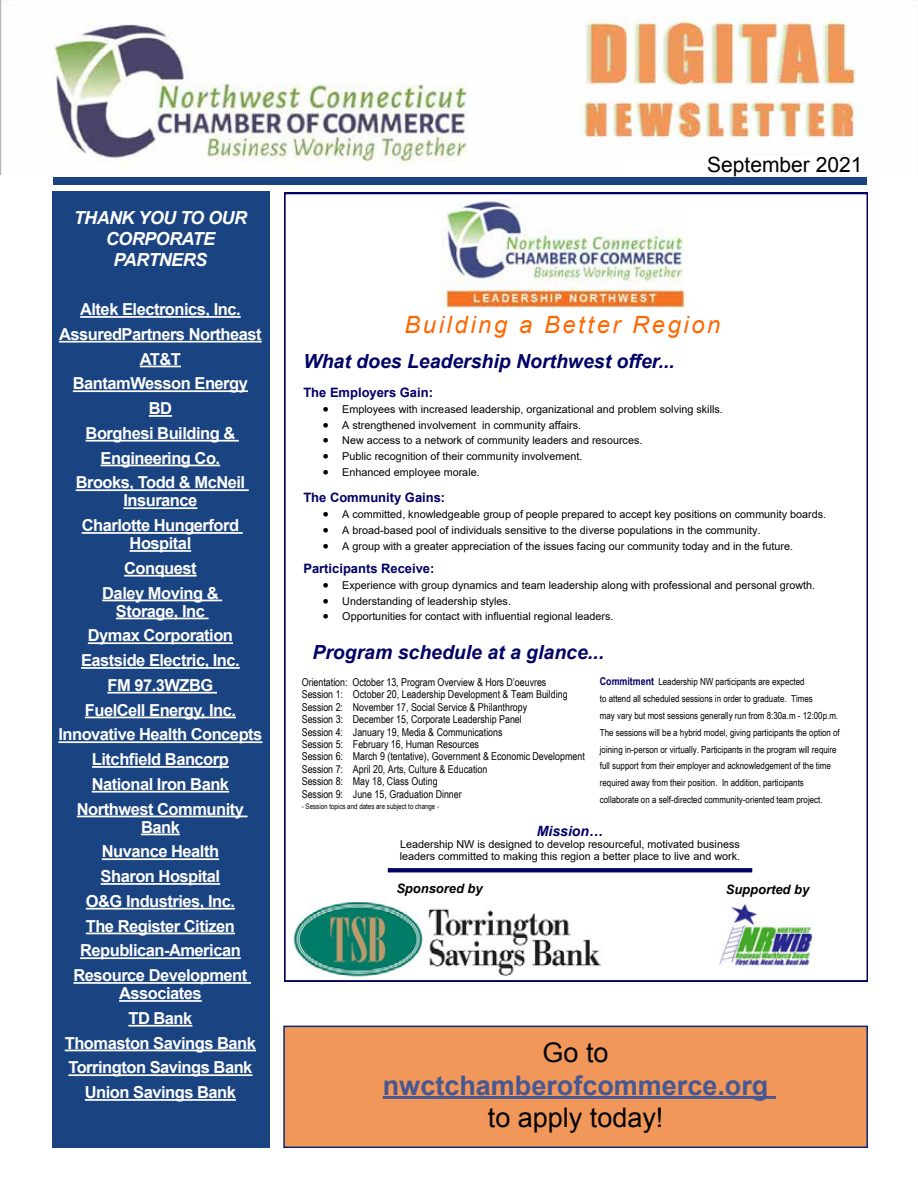
<style>
.page{position:relative;width:918px;height:1188px;background:#fff}
.page>*{position:absolute;margin:0;border:0;box-sizing:border-box;transform-origin:0 0}
.t1{font:700 27px "Arial";color:#465792}
.t2{font:27px "Arial";color:#000}
.t3{font:italic 23.85px "Arial";letter-spacing:.11em;color:#fe6700}
.t4{font:21px "Arial";color:#000}
.t5{font:italic 700 19.5px "Arial";color:#006}
.t6{font:italic 700 18px/21px "Arial";letter-spacing:-.03em;color:#fff;text-align:center}
.t7{font:700 16.5px/24.8px "Arial";letter-spacing:-.03em;color:#fff;text-align:center}
.t8{font:italic 700 14.1px "Arial";color:#006}
.t9{font:700 12.9px "Arial";color:#006}
.t10{font:italic 700 12.9px "Arial";color:#000}
.t11{font:10.8px/11.9px "Arial";color:#000}
.t12{font:10.8px/12.5px "Arial Narrow";color:#000}
.t13{font:9.75px/16.8px "Arial Narrow";color:#000}
.t14{font:7.65px "Arial Narrow";color:#000}
.s1{font-weight:700;font-size:10.8px;color:#006}
</style>
<div class="page">
<img style="left:0;top:0;width:864px;height:175px">
<div style="left:622px;top:157px;width:240px;height:19px;background:#fff"></div>
<div style="left:53px;top:191px;width:217px;height:957px;background:#1a4382"></div>
<hr style="left:80px;top:316px;width:161px;height:2px;background:#fff">
<hr style="left:59px;top:341px;width:203px;height:2px;background:#fff">
<hr style="left:140px;top:366px;width:41px;height:1px;background:#fff">
<hr style="left:73px;top:390px;width:175px;height:2px;background:#fff">
<hr style="left:149px;top:415px;width:23px;height:2px;background:#fff">
<hr style="left:86px;top:440px;width:153px;height:2px;background:#fff">
<hr style="left:101px;top:465px;width:119px;height:1px;background:#fff">
<hr style="left:76px;top:489px;width:173px;height:2px;background:#fff">
<hr style="left:123px;top:507px;width:74px;height:2px;background:#fff">
<hr style="left:82px;top:532px;width:161px;height:2px;background:#fff">
<hr style="left:130px;top:550px;width:61px;height:2px;background:#fff">
<hr style="left:124px;top:575px;width:73px;height:2px;background:#fff">
<hr style="left:102px;top:600px;width:120px;height:1px;background:#fff">
<hr style="left:116px;top:618px;width:93px;height:1px;background:#fff">
<hr style="left:88px;top:642px;width:145px;height:2px;background:#fff">
<hr style="left:81px;top:667px;width:159px;height:2px;background:#fff">
<hr style="left:107px;top:692px;width:110px;height:2px;background:#fff">
<hr style="left:85px;top:717px;width:151px;height:1px;background:#fff">
<hr style="left:58px;top:741px;width:204px;height:2px;background:#fff">
<hr style="left:92px;top:766px;width:137px;height:2px;background:#fff">
<hr style="left:92px;top:791px;width:137px;height:2px;background:#fff">
<hr style="left:77px;top:816px;width:171px;height:1px;background:#fff">
<hr style="left:141px;top:834px;width:39px;height:1px;background:#fff">
<hr style="left:102px;top:858px;width:117px;height:2px;background:#fff">
<hr style="left:101px;top:883px;width:119px;height:2px;background:#fff">
<hr style="left:86px;top:908px;width:149px;height:2px;background:#fff">
<hr style="left:86px;top:933px;width:149px;height:1px;background:#fff">
<hr style="left:80px;top:957px;width:161px;height:2px;background:#fff">
<hr style="left:73px;top:982px;width:178px;height:2px;background:#fff">
<hr style="left:119px;top:1000px;width:83px;height:2px;background:#fff">
<hr style="left:128px;top:1025px;width:64px;height:2px;background:#fff">
<hr style="left:65px;top:1050px;width:191px;height:1px;background:#fff">
<hr style="left:68px;top:1074px;width:184px;height:2px;background:#fff">
<hr style="left:85px;top:1099px;width:151px;height:2px;background:#fff">
<div style="left:54px;top:178px;width:813px;height:7px;background:#1a4382"></div>
<svg style="left:284px;top:193px;width:583px;height:789px"></svg>
<svg style="left:388px;top:868px;width:364px;height:4px"></svg>
<div style="left:300px;top:347px;width:397px;height:30px;background:#fff"></div>
<div style="left:291px;top:639px;width:335px;height:29px;background:#fff"></div>
<div style="left:299px;top:673px;width:293px;height:147px;background:#fff"></div>
<img style="left:719px;top:903px;width:95px;height:64px">
<img style="left:441px;top:196px;width:246px;height:113px">
<img style="left:288px;top:900px;width:315px;height:76px">
<div style="left:283px;top:1026px;width:585px;height:122px;background:#f1975a;border:2px solid #0a2971"></div>
<hr style="left:383px;top:1096px;width:393px;height:3px;background:#465792">
<h3 class="t6" style="left:74px;top:208px;width:175px">THANK YOU TO OUR<br>CORPORATE<br>PARTNERS</h3>
<h3 class="t7" style="left:59px;top:298px;width:204px">Altek Electronics, Inc.<br>AssuredPartners Northeast<br>AT&amp;T<br>BantamWesson Energy<br>BD<br>Borghesi Building &amp;<br>Engineering Co.<br>Brooks, Todd &amp; McNeil</h3>
<h3 class="t7" style="left:82px;top:489px;width:159px">Insurance<br>Charlotte Hungerford</h3>
<h3 class="t7" style="left:102px;top:532px;width:118px">Hospital<br>Conquest<br>Daley Moving &amp;</h3>
<h3 class="t7" style="left:58px;top:599px;width:206px">Storage, Inc<br>Dymax Corporation<br>Eastside Electric, Inc.<br>FM 97.3WZBG<br>FuelCell Energy, Inc.<br>Innovative Health Concepts<br>Litchfield Bancorp<br>National Iron Bank<br>Northwest Community</h3>
<h3 class="t7" style="left:73px;top:815px;width:175px">Bank<br>Nuvance Health<br>Sharon Hospital<br>O&amp;G Industries, Inc.<br>The Register Citizen<br>Republican-American<br>Resource Development</h3>
<h3 class="t7" style="left:65px;top:982px;width:193px">Associates<br>TD Bank<br>Thomaston Savings Bank<br>Torrington Savings Bank<br>Union Savings Bank</h3>
<h3 class="t4" style="left:707px;top:151px;width:157px">September 2021</h3>
<h2 class="t3" style="left:404px;top:309px;width:318px">Building a Better Region</h2>
<h3 class="t5" style="left:303px;top:348px;width:373px">What does Leadership Northwest offer...</h3>
<p class="t9" style="left:303px;top:383px;width:131px">The Employers Gain:</p>
<p class="t11" style="left:323px;top:403px;width:402px">• Employees with increased leadership, organizational and problem solving skills.</p>
<p class="t11" style="left:323px;top:419px;width:260px">• A strengthened involvement in community affairs.</p>
<p class="t11" style="left:323px;top:435px;width:321px">• New access to a network of community leaders and resources.</p>
<p class="t11" style="left:323px;top:451px;width:261px">• Public recognition of their community involvement.</p>
<p class="t11" style="left:323px;top:466px;width:158px">• Enhanced employee morale.</p>
<p class="t9" style="left:303px;top:489px;width:143px">The Community Gains:</p>
<p class="t11" style="left:323px;top:508px;width:505px">• A committed, knowledgeable group of people prepared to accept key positions on community boards.</p>
<p class="t11" style="left:323px;top:524px;width:439px">• A broad-based pool of individuals sensitive to the diverse populations in the community.</p>
<p class="t11" style="left:323px;top:540px;width:472px">• A group with a greater appreciation of the issues facing our community today and in the future.</p>
<p class="t9" style="left:303px;top:559px;width:133px">Participants Receive:</p>
<p class="t11" style="left:323px;top:579px;width:494px">• Experience with group dynamics and team leadership along with professional and personal growth.</p>
<p class="t11" style="left:323px;top:595px;width:190px">• Understanding of leadership styles.</p>
<p class="t11" style="left:323px;top:611px;width:292px">• Opportunities for contact with influential regional leaders.</p>
<h3 class="t5" style="left:312px;top:639px;width:293px">Program schedule at a glance...</h3>
<p class="t12" style="left:302px;top:676px;width:285px">Orientation: October 13, Program Overview &amp; Hors D’oeuvres<br>Session 1: October 20, Leadership Development &amp; Team Building Session 2: November 17, Social Service &amp; Philanthropy<br>Session 3: December 15, Corporate Leadership Panel<br>Session 4: January 19, Media &amp; Communications<br>Session 5: February 16, Human Resources<br>Session 6: March 9 (tentative), Government &amp; Economic Development Session 7: April 20, Arts, Culture &amp; Education<br>Session 8: May 18, Class Outing<br>Session 9: June 15, Graduation Dinner</p>
<p class="t14" style="left:302px;top:801px;width:139px">- Session topics and dates are subject to change -</p>
<p class="t13" style="left:600px;top:672px;width:214px;line-height:17.7px"><span class="s1">Commitment</span> Leadership NW participants are expected to attend all scheduled sessions in order to graduate. Times</p>
<p class="t13" style="left:600px;top:707px;width:241px">may vary but most sessions generally run from 8:30a.m - 12:00p.m.<br>The sessions will be a hybrid model, giving participants the option of joining in-person or virtually. Participants in the program will require full support from their employer and acknowledgement of the time required away from their position. In addition, participants collaborate on a self-directed community-oriented team project.</p>
<h3 class="t8" style="left:537px;top:821px;width:68px">Mission…</h3>
<p class="t11" style="left:400px;top:838px;width:342px">Leadership NW is designed to develop resourceful, motivated business leaders committed to making this region a better place to live and work.</p>
<p class="t10" style="left:396px;top:880px;width:88px">Sponsored by</p>
<p class="t10" style="left:726px;top:881px;width:85px">Supported by</p>
<h1 class="t2" style="left:543px;top:1035px;width:68px">Go to</h1>
<h1 class="t1" style="left:383px;top:1067px;width:387px">nwctchamberofcommerce.org</h1>
<h1 class="t2" style="left:488px;top:1100px;width:177px">to apply today!</h1>
</div>
